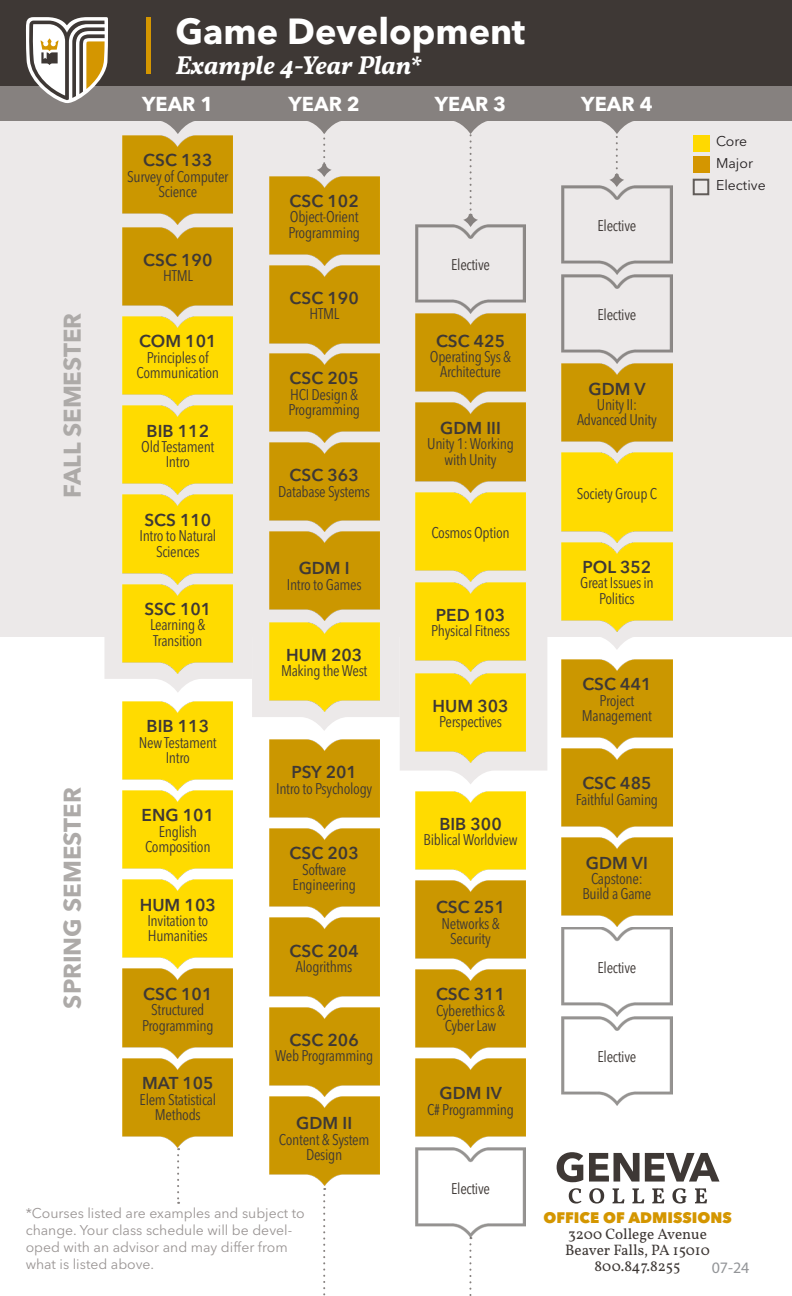
<style>
.page{position:relative;width:792px;height:1296px;background:#fff}
.page>*{position:absolute;margin:0;border:0;box-sizing:border-box;transform-origin:0 0}
.t1{font:700 36px "Avenir Next LT Pro";color:#fff}
.t2{font:italic 700 26px "Vollkorn";color:#fff}
.t3{font:700 24px "Avenir Next LT Pro";color:#adaaa8}
.t4{font:700 20px "Avenir Next LT Pro";color:#fff}
.t5{font:600 17px "Avenir Next LT Pro";color:#3e3835}
.t6{font:16px "Myriad Pro";color:#939598}
.t7{font:condensed 15.4px/15.4px "Avenir Next LT Pro";letter-spacing:-.02em;color:#3e3835;text-align:center}
.t8{font:15.2px/16px "Vollkorn";color:#3e3835;text-align:center}
.t9{font:800 15.2px "Avenir Next LT Pro";color:#d49600}
.t10{font:14px/16.8px "Avenir Next LT Pro";color:#9a9594}
.t11{font:14px "Avenir Next LT Pro";color:#231f20}
</style>
<div class="page">
<div style="left:0;top:103px;width:792px;height:533px;background:#ece9e9"></div>
<svg style="left:104px;top:409px;width:148px;height:283px"></svg>
<svg style="left:252px;top:447px;width:148px;height:284px"></svg>
<svg style="left:400px;top:500px;width:147px;height:284px;fill:#ece9e9"></svg>
<svg style="left:547px;top:366px;width:140px;height:283px"></svg>
<div style="left:0;top:0;width:792px;height:86px;background:#3e3835"></div>
<div style="left:0;top:86px;width:792px;height:34px;background:#86817f"></div>
<svg style="left:257px;top:120px;width:134px;height:57px"></svg>
<svg style="left:404px;top:120px;width:133px;height:107px"></svg>
<svg style="left:550px;top:120px;width:134px;height:67px"></svg>
<svg style="left:469px;top:1237px;width:2px;height:59px"></svg>
<svg style="left:177px;top:1148px;width:2px;height:56px"></svg>
<svg style="left:323px;top:1188px;width:2px;height:108px"></svg>
<div style="left:693px;top:135px;width:16px;height:17px;background:#ffd900"></div>
<div style="left:693px;top:157px;width:16px;height:16px;background:#d49600"></div>
<div style="left:693px;top:179px;width:16px;height:16px;border:2px solid #615c59"></div>
<svg style="left:26px;top:17px;width:219px;height:117px"></svg>
<div style="left:146px;top:17px;width:5px;height:56px;background:#d49600"></div>
<svg style="left:557px;top:1152px;width:26px;height:30px"></svg>
<svg style="left:589px;top:1153px;width:131px;height:29px"></svg>
<svg style="left:569px;top:1188px;width:12px;height:16px"></svg>
<svg style="left:589px;top:1188px;width:15px;height:16px"></svg>
<svg style="left:613px;top:1188px;width:12px;height:15px"></svg>
<svg style="left:632px;top:1188px;width:12px;height:15px"></svg>
<svg style="left:652px;top:1188px;width:12px;height:15px"></svg>
<svg style="left:672px;top:1188px;width:14px;height:16px"></svg>
<svg style="left:695px;top:1188px;width:12px;height:15px"></svg>
<img style="left:123px;top:227px;width:110px;height:446px">
<img style="left:123px;top:701px;width:110px;height:446px">
<img style="left:269px;top:176px;width:110px;height:536px">
<img style="left:269px;top:740px;width:110px;height:446px">
<img style="left:416px;top:224px;width:110px;height:447px">
<img style="left:416px;top:673px;width:110px;height:89px">
<img style="left:416px;top:791px;width:110px;height:446px">
<img style="left:562px;top:185px;width:110px;height:446px">
<img style="left:562px;top:659px;width:110px;height:446px">
<img style="left:123px;top:135px;width:110px;height:89px">
<p class="t3" style="left:58px;top:498px;width:187px;rotate:-90deg">FALL SEMESTER</p>
<p class="t3" style="left:58px;top:1009px;width:223px;rotate:-90deg">SPRING SEMESTER</p>
<p class="t1" style="left:175px;top:10px;width:352px">Game Development</p>
<p class="t2" style="left:175px;top:46px;width:248px">Example 4-Year Plan*</p>
<p class="t4" style="left:142px;top:91px;width:73px">YEAR 1</p>
<p class="t4" style="left:289px;top:91px;width:73px">YEAR 2</p>
<p class="t4" style="left:435px;top:91px;width:73px">YEAR 3</p>
<p class="t4" style="left:581px;top:91px;width:73px">YEAR 4</p>
<p class="t5" style="left:143px;top:150px;width:71px">CSC 133</p>
<p class="t7" style="left:127px;top:168px;width:103px">Survey of Computer<br>Science</p>
<p class="t5" style="left:143px;top:250px;width:71px">CSC 190</p>
<p class="t7" style="left:163px;top:268px;width:31px">HTML</p>
<p class="t5" style="left:139px;top:331px;width:79px">COM 101</p>
<p class="t7" style="left:137px;top:350px;width:84px">Principles of<br>Communication</p>
<p class="t5" style="left:147px;top:420px;width:64px">BIB 112</p>
<p class="t7" style="left:141px;top:439px;width:75px">Old Testament<br>Intro</p>
<p class="t5" style="left:144px;top:510px;width:69px">SCS 110</p>
<p class="t7" style="left:139px;top:528px;width:78px">Intro to Natural<br>Sciences</p>
<p class="t5" style="left:144px;top:599px;width:69px">SSC 101</p>
<p class="t7" style="left:150px;top:617px;width:57px;text-align:left">Learning &amp;<br>Transition</p>
<p class="t5" style="left:147px;top:716px;width:64px">BIB 113</p>
<p class="t7" style="left:139px;top:735px;width:79px">New Testament<br>Intro</p>
<p class="t5" style="left:142px;top:805px;width:74px">ENG 101</p>
<p class="t7" style="left:145px;top:824px;width:67px">English<br>Composition</p>
<p class="t5" style="left:140px;top:894px;width:78px">HUM 103</p>
<p class="t7" style="left:147px;top:913px;width:62px;text-align:left">Invitation to<br>Humanities</p>
<p class="t5" style="left:143px;top:984px;width:71px">CSC 101</p>
<p class="t7" style="left:142px;top:1002px;width:73px">Structured<br>Programming</p>
<p class="t5" style="left:142px;top:1073px;width:73px">MAT 105</p>
<p class="t7" style="left:140px;top:1091px;width:78px">Elem Statistical<br>Methods</p>
<p class="t5" style="left:290px;top:191px;width:71px">CSC 102</p>
<p class="t7" style="left:290px;top:209px;width:70px">Object-Orient</p>
<p class="t7" style="left:288px;top:225px;width:73px">Programming</p>
<p class="t5" style="left:290px;top:288px;width:71px">CSC 190</p>
<p class="t7" style="left:310px;top:306px;width:31px">HTML</p>
<p class="t5" style="left:290px;top:368px;width:71px">CSC 205</p>
<p class="t7" style="left:288px;top:387px;width:73px;text-align:left">HCI Design &amp;<br>Programming</p>
<p class="t5" style="left:290px;top:465px;width:71px">CSC 363</p>
<p class="t7" style="left:278px;top:483px;width:93px">Database Systems</p>
<p class="t5" style="left:299px;top:558px;width:53px">GDM I</p>
<p class="t7" style="left:287px;top:577px;width:76px">Intro to Games</p>
<p class="t5" style="left:286px;top:645px;width:78px">HUM 203</p>
<p class="t7" style="left:281px;top:663px;width:88px">Making the West</p>
<p class="t5" style="left:291px;top:762px;width:67px">PSY 201</p>
<p class="t7" style="left:276px;top:780px;width:98px">Intro to Psychology</p>
<p class="t5" style="left:290px;top:843px;width:71px">CSC 203</p>
<p class="t7" style="left:293px;top:862px;width:65px">Software<br>Engineering</p>
<p class="t5" style="left:290px;top:940px;width:71px">CSC 204</p>
<p class="t7" style="left:296px;top:959px;width:58px">Alogrithms</p>
<p class="t5" style="left:290px;top:1030px;width:71px">CSC 206</p>
<p class="t7" style="left:275px;top:1048px;width:100px">Web Programming</p>
<p class="t5" style="left:296px;top:1113px;width:57px">GDM II</p>
<p class="t7" style="left:279px;top:1132px;width:92px">Content &amp; System<br>Design</p>
<p class="t7" style="left:451px;top:257px;width:40px">Elective</p>
<p class="t5" style="left:436px;top:330px;width:71px">CSC 425</p>
<p class="t7" style="left:430px;top:349px;width:83px">Operating Sys &amp;<br>Architecture</p>
<p class="t5" style="left:440px;top:418px;width:62px">GDM III</p>
<p class="t7" style="left:427px;top:436px;width:88px">Unity 1: Working with Unity</p>
<p class="t7" style="left:431px;top:525px;width:80px">Cosmos Option</p>
<p class="t5" style="left:436px;top:604px;width:71px">PED 103</p>
<p class="t7" style="left:431px;top:623px;width:80px">Physical Fitness</p>
<p class="t5" style="left:433px;top:695px;width:78px">HUM 303</p>
<p class="t7" style="left:439px;top:714px;width:64px">Perspectives</p>
<p class="t5" style="left:439px;top:813px;width:64px">BIB 300</p>
<p class="t7" style="left:424px;top:832px;width:96px">Biblical Worldview</p>
<p class="t5" style="left:436px;top:897px;width:71px">CSC 251</p>
<p class="t7" style="left:442px;top:915px;width:60px">Networks &amp;<br>Security</p>
<p class="t5" style="left:436px;top:984px;width:71px">CSC 311</p>
<p class="t7" style="left:436px;top:1003px;width:71px">Cyberethics &amp;<br>Cyber Law</p>
<p class="t5" style="left:440px;top:1083px;width:64px">GDM IV</p>
<p class="t7" style="left:427px;top:1102px;width:88px">C# Programming</p>
<p class="t7" style="left:451px;top:1180px;width:40px">Elective</p>
<p class="t7" style="left:598px;top:218px;width:40px">Elective</p>
<p class="t7" style="left:598px;top:307px;width:40px">Elective</p>
<p class="t5" style="left:589px;top:378px;width:59px">GDM V</p>
<p class="t7" style="left:577px;top:397px;width:81px">Unity II:<br>Advanced Unity</p>
<p class="t7" style="left:577px;top:485px;width:82px">Society Group C</p>
<p class="t5" style="left:583px;top:557px;width:70px">POL 352</p>
<p class="t7" style="left:580px;top:575px;width:75px">Great Issues in<br>Politics</p>
<p class="t5" style="left:582px;top:674px;width:71px">CSC 441</p>
<p class="t7" style="left:582px;top:693px;width:72px">Project<br>Management</p>
<p class="t5" style="left:582px;top:773px;width:71px">CSC 485</p>
<p class="t7" style="left:576px;top:791px;width:84px">Faithful Gaming</p>
<p class="t5" style="left:586px;top:852px;width:63px">GDM VI</p>
<p class="t7" style="left:582px;top:871px;width:71px">Capstone:<br>Build a Game</p>
<p class="t7" style="left:598px;top:960px;width:40px">Elective</p>
<p class="t7" style="left:598px;top:1049px;width:40px">Elective</p>
<p class="t11" style="left:716px;top:133px;width:33px">Core</p>
<p class="t11" style="left:716px;top:155px;width:38px">Major</p>
<p class="t11" style="left:716px;top:177px;width:51px">Elective</p>
<p class="t10" style="left:26px;top:1205px;width:281px">*Courses listed are examples and subject to change. Your class schedule will be devel&shy;oped with an advisor and may differ from what is listed above.</p>
<p class="t9" style="left:543px;top:1208px;width:190px">OFFICE OF ADMISSIONS</p>
<p class="t8" style="left:565px;top:1225px;width:146px">3200 College Avenue<br>Beaver Falls, PA 15010<br>800.847.8255</p>
<p class="t6" style="left:712px;top:1258px;width:39px">07-24</p>
</div>
